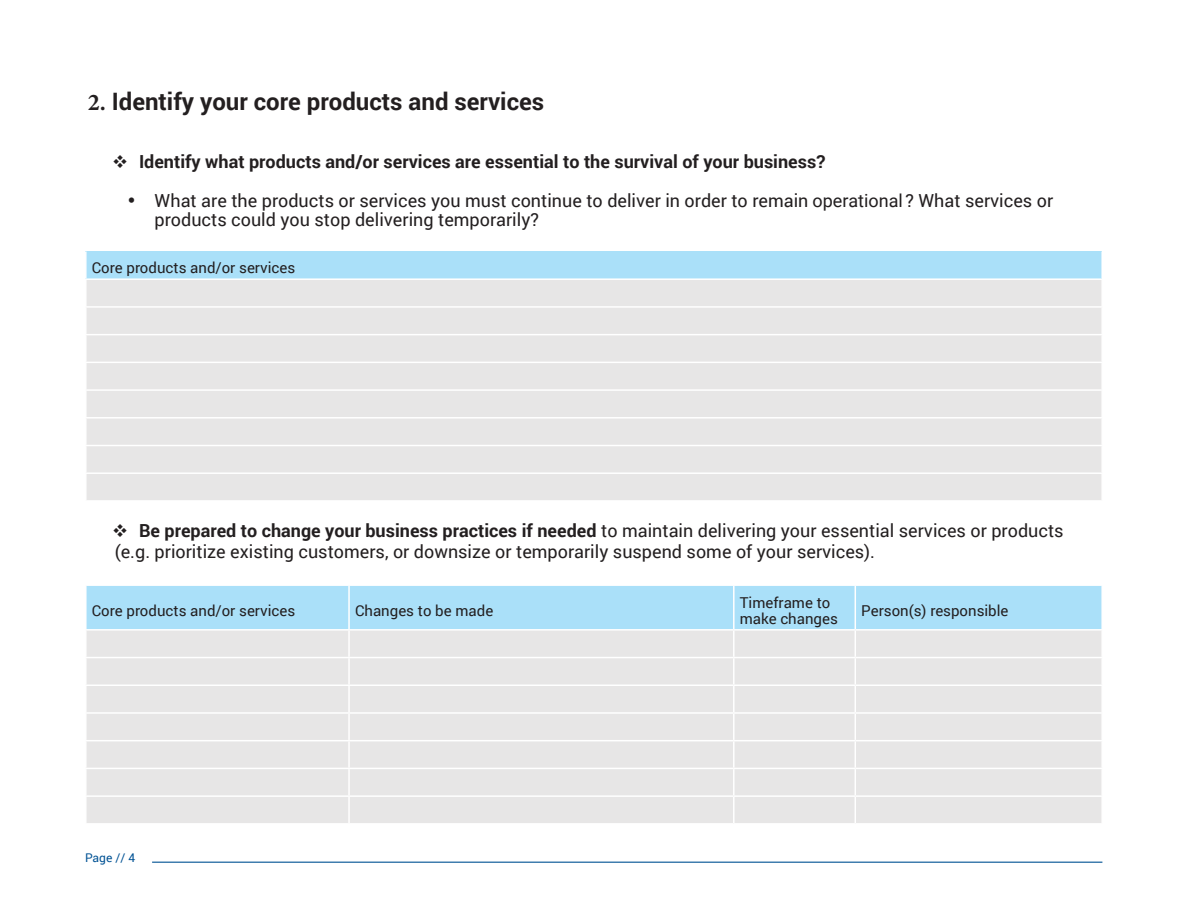
<style>
.page{position:relative;width:1188px;height:918px;background:#fff}
.page>*{position:absolute;margin:0;border:0;box-sizing:border-box;transform-origin:0 0}
.t1{font:700 24px "Roboto";color:#231f20}
.t2{font:18px/19.4px "Roboto";color:#231f20}
.t3{font:700 18px "Roboto";color:#231f20}
.t4{font:15px/16.2px "Roboto";color:#231f20}
.t5{font:12px "Roboto";color:#005294}
.s1{font-family:"Minion Pro"}
.s2{color:#221e1f}
.s3{font-weight:700}
</style>
<div class="page">
<hr style="left:152px;top:862px;width:950px;height:1px;background:#005294">
<div style="left:86px;top:251px;width:1016px;height:28px;background:#aae0f9"></div>
<div style="left:87px;top:280px;width:1014px;height:220px;background:#e7e6e6"></div>
<hr style="left:85px;top:306px;width:1018px;height:2px;background:#fff">
<hr style="left:85px;top:334px;width:1018px;height:1px;background:#fff">
<hr style="left:85px;top:362px;width:1018px;height:1px;background:#fff">
<hr style="left:85px;top:389px;width:1018px;height:2px;background:#fff">
<hr style="left:85px;top:417px;width:1018px;height:2px;background:#fff">
<hr style="left:85px;top:445px;width:1018px;height:1px;background:#fff">
<hr style="left:85px;top:472px;width:1018px;height:2px;background:#fff">
<hr style="left:85px;top:251px;width:2px;height:27px;background:#fff">
<hr style="left:1101px;top:251px;width:2px;height:27px;background:#fff">
<hr style="left:85px;top:278px;width:1018px;height:2px;background:#fff">
<div style="left:87px;top:586px;width:1014px;height:43px;background:#aae0f9"></div>
<div style="left:87px;top:631px;width:1014px;height:192px;background:#e7e6e6"></div>
<hr style="left:348px;top:631px;width:2px;height:26px;background:#fff">
<hr style="left:733px;top:631px;width:2px;height:26px;background:#fff">
<hr style="left:85px;top:657px;width:264px;height:1px;background:#fff">
<hr style="left:349px;top:657px;width:385px;height:1px;background:#fff">
<hr style="left:348px;top:658px;width:2px;height:27px;background:#fff">
<hr style="left:734px;top:657px;width:121px;height:1px;background:#fff">
<hr style="left:733px;top:658px;width:2px;height:27px;background:#fff">
<hr style="left:855px;top:657px;width:248px;height:1px;background:#fff">
<hr style="left:85px;top:685px;width:264px;height:1px;background:#fff">
<hr style="left:349px;top:685px;width:385px;height:1px;background:#fff">
<hr style="left:348px;top:686px;width:2px;height:26px;background:#fff">
<hr style="left:734px;top:685px;width:121px;height:1px;background:#fff">
<hr style="left:733px;top:686px;width:2px;height:26px;background:#fff">
<hr style="left:855px;top:685px;width:248px;height:1px;background:#fff">
<hr style="left:85px;top:712px;width:264px;height:2px;background:#fff">
<hr style="left:349px;top:712px;width:385px;height:2px;background:#fff">
<hr style="left:348px;top:714px;width:2px;height:26px;background:#fff">
<hr style="left:734px;top:712px;width:121px;height:2px;background:#fff">
<hr style="left:733px;top:714px;width:2px;height:26px;background:#fff">
<hr style="left:855px;top:712px;width:248px;height:2px;background:#fff">
<hr style="left:85px;top:740px;width:264px;height:1px;background:#fff">
<hr style="left:349px;top:740px;width:385px;height:1px;background:#fff">
<hr style="left:348px;top:741px;width:2px;height:27px;background:#fff">
<hr style="left:734px;top:740px;width:121px;height:1px;background:#fff">
<hr style="left:733px;top:741px;width:2px;height:27px;background:#fff">
<hr style="left:855px;top:740px;width:248px;height:1px;background:#fff">
<hr style="left:85px;top:768px;width:264px;height:1px;background:#fff">
<hr style="left:349px;top:768px;width:385px;height:1px;background:#fff">
<hr style="left:348px;top:769px;width:2px;height:26px;background:#fff">
<hr style="left:734px;top:768px;width:121px;height:1px;background:#fff">
<hr style="left:733px;top:769px;width:2px;height:26px;background:#fff">
<hr style="left:855px;top:768px;width:248px;height:1px;background:#fff">
<hr style="left:85px;top:795px;width:264px;height:2px;background:#fff">
<hr style="left:349px;top:795px;width:385px;height:2px;background:#fff">
<hr style="left:348px;top:797px;width:2px;height:26px;background:#fff">
<hr style="left:734px;top:795px;width:121px;height:2px;background:#fff">
<hr style="left:733px;top:797px;width:2px;height:26px;background:#fff">
<hr style="left:855px;top:795px;width:248px;height:2px;background:#fff">
<svg style="left:855px;top:631px;width:1px;height:192px"></svg>
<hr style="left:348px;top:586px;width:2px;height:43px;background:#fff">
<hr style="left:733px;top:586px;width:2px;height:43px;background:#fff">
<hr style="left:855px;top:586px;width:1px;height:43px;background:#fff">
<h1 class="t1" style="left:88px;top:85px;width:458px"><span class="s1">2.</span> Identify your core products and services</h1>
<p class="t3" style="left:112px;top:149px;width:715px">❖ Identify what products and/or services are essential to the survival of your business?</p>
<p class="t2" style="left:155px;top:190px;width:900px;text-indent:-27px">• What are the products or services you must continue to deliver in order to remain <span class="s2">operational</span> ? What services or products could you stop delivering temporarily?</p>
<p class="t4" style="left:92px;top:259px;width:205px">Core products and/or services</p>
<p class="t2" style="left:112px;top:519px;width:953px;line-height:21.6px">❖ <span class="s3">Be prepared to change your business practices if needed</span> to maintain delivering your essential services or products (e.g. prioritize existing customers, or downsize or temporarily suspend some of your services).</p>
<p class="t4" style="left:92px;top:602px;width:205px">Core products and/or services</p>
<p class="t4" style="left:355px;top:602px;width:140px">Changes to be made</p>
<p class="t4" style="left:740px;top:594px;width:100px">Timeframe to make changes</p>
<p class="t4" style="left:861px;top:602px;width:149px">Person(s) responsible</p>
<p class="t5" style="left:85px;top:849px;width:52px">Page // 4</p>
</div>
